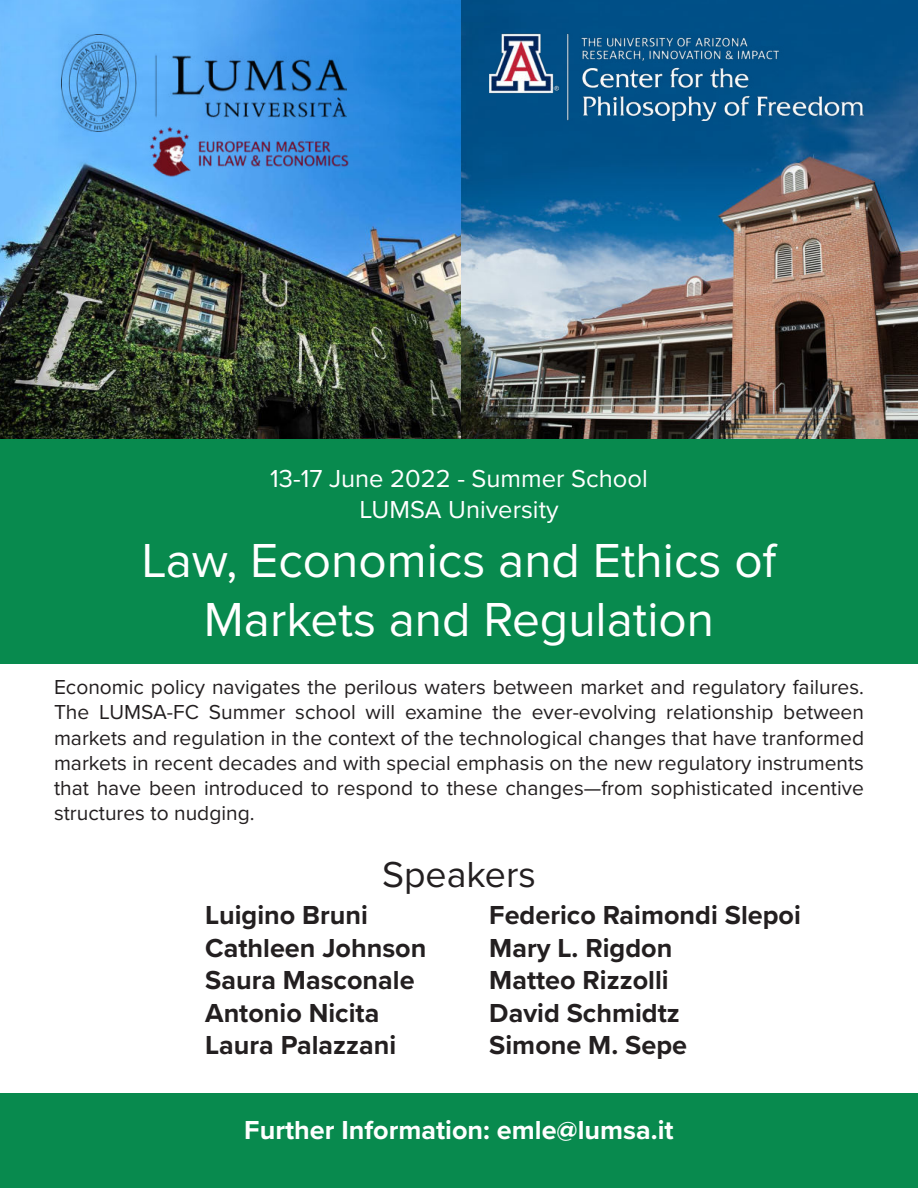
<style>
.page{position:relative;width:918px;height:1188px;background:#fff}
.page>*{position:absolute;margin:0;border:0;box-sizing:border-box;transform-origin:0 0}
.t1{font:49.5px/59.4px "Proxima Nova";color:#fff;text-align:center}
.t2{font:37.5px "Proxima Nova";color:#231f20}
.t3{font:700 27px/32.4px "Proxima Nova";color:#231f20}
.t4{font:700 27px "Proxima Nova";color:#fff}
.t5{font:25.5px/30.6px "Proxima Nova";color:#fff;text-align:center}
.t6{font:21px/25.2px "Proxima Nova";color:#231f20;text-align:justify}
</style>
<div class="page">
<img style="left:0;top:0;width:918px;height:439px">
<div style="left:0;top:439px;width:918px;height:224px;background:#088a4e"></div>
<img style="left:62px;top:34px;width:285px;height:97px">
<img style="left:490px;top:33px;width:374px;height:88px">
<img style="left:150px;top:127px;width:199px;height:50px">
<div style="left:0;top:1094px;width:918px;height:94px;background:#088a4e"></div>
<p class="t5" style="left:270px;top:465px;width:379px">13-17 June 2022 - Summer School<br>LUMSA University</p>
<h1 class="t1" style="left:141px;top:533px;width:637px">Law, Economics and Ethics of<br>Markets and Regulation</h1>
<p class="t6" style="left:54px;top:676px;width:812px">Economic policy navigates the perilous waters between market and regulatory failures.<br>The LUMSA-FC Summer school will examine the ever-evolving relationship between markets and regulation in the context of the technological changes that have tranformed markets in recent decades and with special emphasis on the new regulatory instruments that have been introduced to respond to these changes—from sophisticated incentive structures to nudging.</p>
<h2 class="t2" style="left:382px;top:859px;width:155px">Speakers</h2>
<p class="t3" style="left:205px;top:901px;width:223px">Luigino Bruni<br>Cathleen Johnson<br>Saura Masconale<br>Antonio Nicita<br>Laura Palazzani</p>
<p class="t3" style="left:489px;top:901px;width:313px">Federico Raimondi Slepoi<br>Mary L. Rigdon<br>Matteo Rizzolli<br>David Schmidtz<br>Simone M. Sepe</p>
<p class="t4" style="left:244px;top:1119px;width:431px">Further Information: emle@lumsa.it</p>
</div>
